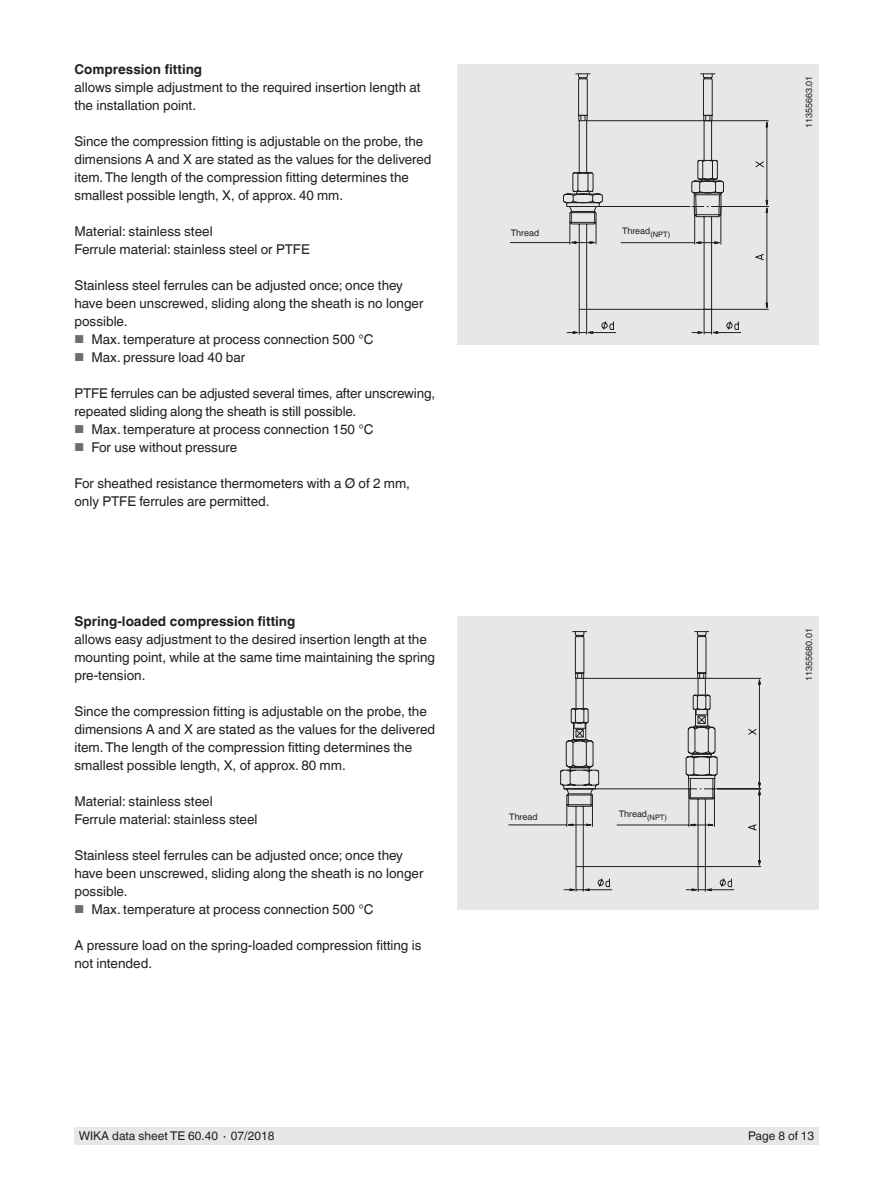
<style>
.page{position:relative;width:893px;height:1188px;background:#fff}
.page>*{position:absolute;margin:0;border:0;box-sizing:border-box;transform-origin:0 0}
.t1{font:13.5px/18px "Helvetica World";color:#231f20}
.t2{font:700 13.5px "Helvetica World";color:#231f20}
.t3{font:12px "Helvetica World";color:#231f20}
.t4{font:9px "Helvetica World";color:#231f20}
.s1{font-size:11.55px;color:#6c6d70}
</style>
<div class="page">
<div style="left:74px;top:1128px;width:745px;height:17px;background:#e6e7e9"></div>
<div style="left:457px;top:64px;width:362px;height:280px;background:#e6e7e9"></div>
<div style="left:457px;top:617px;width:362px;height:293px;background:#e6e7e9"></div>
<svg style="left:510px;top:120px;width:259px;height:215px"></svg>
<svg style="left:562px;top:74px;width:168px;height:236px"></svg>
<svg style="left:508px;top:677px;width:254px;height:215px"></svg>
<svg style="left:559px;top:631px;width:196px;height:236px"></svg>
<svg style="left:689px;top:694px;width:27px;height:64px"></svg>
<p class="t2" style="left:74px;top:61px;width:129px">Compression fitting</p>
<p class="t1" style="left:74px;top:78px;width:348px">allows simple adjustment to the required insertion length at the installation point.</p>
<p class="t1" style="left:74px;top:132px;width:359px">Since the compression fitting is adjustable on the probe, the dimensions A and X are stated as the values for the delivered item. The length of the compression fitting determines the smallest possible length, X, of approx. 40 mm.</p>
<p class="t1" style="left:74px;top:222px;width:237px">Material: stainless steel<br>Ferrule material: stainless steel or PTFE</p>
<p class="t1" style="left:74px;top:276px;width:351px">Stainless steel ferrules can be adjusted once; once they have been unscrewed, sliding along the sheath is no longer possible.</p>
<p class="t1" style="left:74px;top:330px;width:301px"><span class="s1">■</span> Max. temperature at process connection 500 °C</p>
<p class="t1" style="left:74px;top:348px;width:172px"><span class="s1">■</span> Max. pressure load 40 bar</p>
<p class="t1" style="left:74px;top:384px;width:362px">PTFE ferrules can be adjusted several times, after unscrewing, repeated sliding along the sheath is still possible.</p>
<p class="t1" style="left:74px;top:420px;width:301px"><span class="s1">■</span> Max. temperature at process connection 150 °C</p>
<p class="t1" style="left:74px;top:438px;width:164px"><span class="s1">■</span> For use without pressure</p>
<p class="t1" style="left:74px;top:474px;width:337px">For sheathed resistance thermometers with a Ø of 2 mm, only PTFE ferrules are permitted.</p>
<p class="t2" style="left:74px;top:614px;width:223px">Spring-loaded compression fitting</p>
<p class="t1" style="left:74px;top:631px;width:362px">allows easy adjustment to the desired insertion length at the mounting point, while at the same time maintaining the spring pre-tension.</p>
<p class="t1" style="left:74px;top:703px;width:362px">Since the compression fitting is adjustable on the probe, the dimensions A and X are stated as the values for the delivered item. The length of the compression fitting determines the smallest possible length, X, of approx. 80 mm.</p>
<p class="t1" style="left:74px;top:793px;width:185px">Material: stainless steel<br>Ferrule material: stainless steel</p>
<p class="t1" style="left:74px;top:847px;width:351px">Stainless steel ferrules can be adjusted once; once they have been unscrewed, sliding along the sheath is no longer possible.</p>
<p class="t1" style="left:74px;top:901px;width:301px"><span class="s1">■</span> Max. temperature at process connection 500 °C</p>
<p class="t1" style="left:74px;top:937px;width:349px">A pressure load on the spring-loaded compression fitting is not intended.</p>
<p class="t4" style="left:511px;top:228px;width:30px">Thread</p>
<p class="t4" style="left:622px;top:226px;width:50px">Thread<sub>(NPT)</sub></p>
<p class="t4" style="left:509px;top:811px;width:30px">Thread</p>
<p class="t4" style="left:619px;top:809px;width:50px">Thread<sub>(NPT)</sub></p>
<p class="t4" style="left:804px;top:128px;width:54px;rotate:-90deg">11355663.01</p>
<p class="t4" style="left:804px;top:681px;width:54px;rotate:-90deg">11355680.01</p>
<p class="t3" style="left:79px;top:1129px;width:197px">WIKA data sheet TE 60.40 ∙ 07/2018</p>
<p class="t3" style="left:748px;top:1129px;width:68px">Page 8 of 13</p>
</div>
